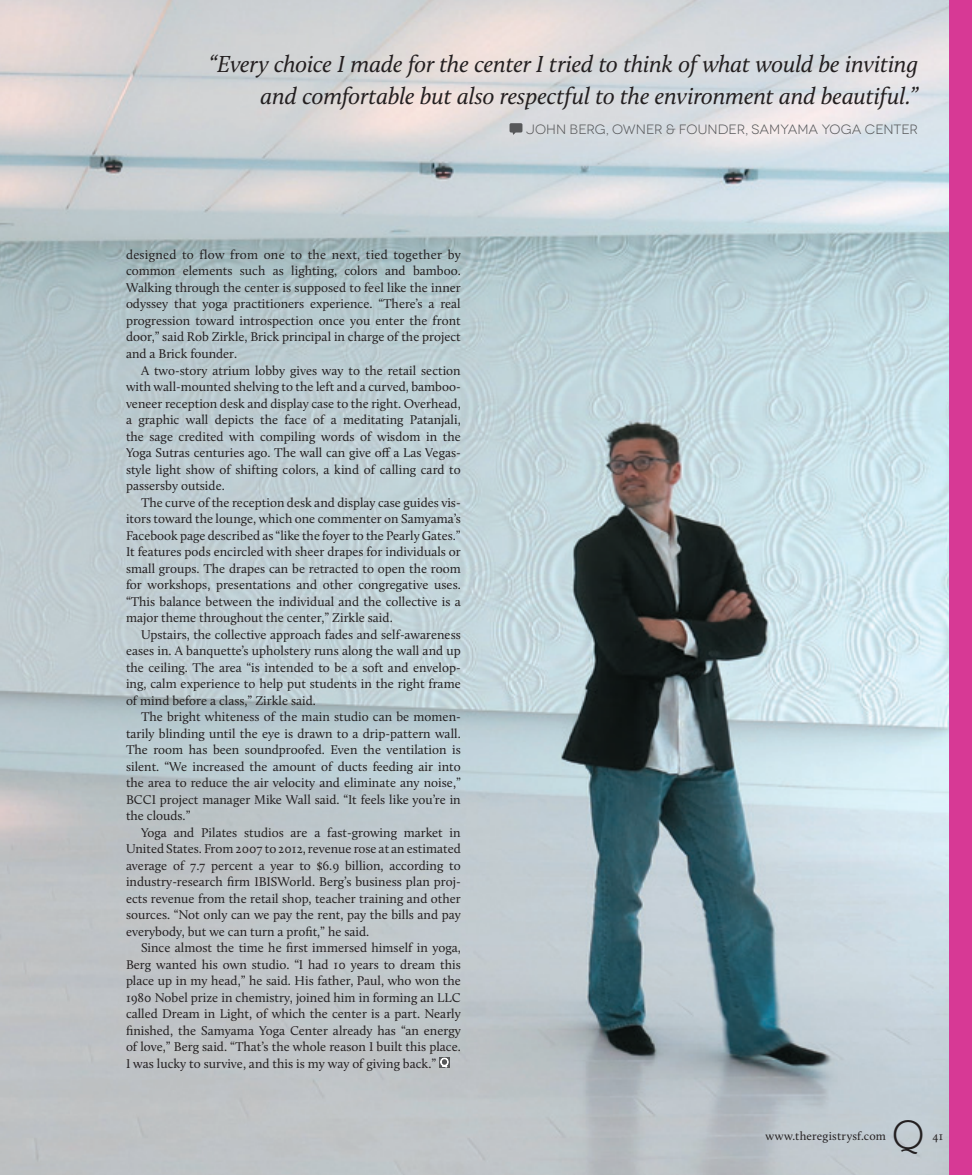
<style>
.page{position:relative;width:972px;height:1175px;background:#fff}
.page>*{position:absolute;margin:0;border:0;box-sizing:border-box;transform-origin:0 0}
.t1{font:300 42px "Rockwell";color:#231f20}
.pullquote{font:italic 24px/31.5px "Calluna";letter-spacing:-.01em;color:#231f20;text-align:right}
.pullquote_CREDIT{font:13.5px "Novecentowide";color:#57585a}
.body_text{font:13.2px/16.5px "Calluna";color:#231f20;text-align:justify}
.t2{font:12px "Calluna";letter-spacing:.015em;color:#231f20}
</style>
<div class="page">
<img style="left:0;top:0;width:950px;height:1174px">
<svg style="left:439px;top:1057px;width:11px;height:10px"></svg>
<svg style="left:440px;top:1057px;width:8px;height:10px"></svg>
<svg style="left:510px;top:123px;width:12px;height:12px"></svg>
<div style="left:950px;top:0;width:22px;height:1174px;background:#d73995"></div>
<p class="pullquote" style="left:209px;top:48px;width:711px">“Every choice I made for the center I tried to think of what would be inviting and comfortable but also respectful to the environment and beautiful.”</p>
<p class="pullquote_CREDIT" style="left:526px;top:121px;width:393px">JOHN BERG, OWNER &amp; FOUNDER, SAMYAMA YOGA CENTER</p>
<p class="body_text" style="left:126px;top:246px;width:336px">designed to flow from one to the next, tied together by common elements such as lighting, colors and bamboo.<br>Walking through the center is supposed to feel like the inner odyssey that yoga practitioners experience. “There’s a real progression toward introspection once you enter the front door,” said Rob Zirkle, Brick principal in charge of the project and a Brick founder.</p>
<p class="body_text" style="left:126px;top:362px;width:336px;text-indent:15px">A two-story atrium lobby gives way to the retail section with wall-mounted shelving to the left and a curved, bamboo&shy;veneer reception desk and display case to the right. Overhead, a graphic wall depicts the face of a meditating Patanjali, the sage credited with compiling words of wisdom in the Yoga Sutras centuries ago. The wall can give off a Las Vegas&shy;style light show of shifting colors, a kind of calling card to passersby outside.</p>
<p class="body_text" style="left:126px;top:494px;width:336px;text-indent:15px">The curve of the reception desk and display case guides vis&shy;itors toward the lounge, which one commenter on Samyama’s Facebook page described as “like the foyer to the Pearly Gates.” It features pods encircled with sheer drapes for individuals or small groups. The drapes can be retracted to open the room for workshops, presentations and other congregative uses. “This balance between the individual and the collective is a major theme throughout the center,” Zirkle said.</p>
<p class="body_text" style="left:126px;top:626px;width:336px;text-indent:15px">Upstairs, the collective approach fades and self-awareness eases in. A banquette’s upholstery runs along the wall and up the ceiling. The area “is intended to be a soft and envelop&shy;ing, calm experience to help put students in the right frame of mind before a class,” Zirkle said.</p>
<p class="body_text" style="left:126px;top:708px;width:336px;text-indent:15px">The bright whiteness of the main studio can be momen&shy;tarily blinding until the eye is drawn to a drip-pattern wall.<br>The room has been soundproofed. Even the ventilation is silent. “We increased the amount of ducts feeding air into the area to reduce the air velocity and eliminate any noise,” BCCI project manager Mike Wall said. “It feels like you’re in the clouds.”</p>
<p class="body_text" style="left:126px;top:824px;width:336px;text-indent:15px">Yoga and Pilates studios are a fast-growing market in United States. From 2007 to 2012, revenue rose at an estimated average of 7.7 percent a year to $6.9 billion, according to industry-research firm IBISWorld. Berg’s business plan proj&shy;ects revenue from the retail shop, teacher training and other sources. “Not only can we pay the rent, pay the bills and pay everybody, but we can turn a profit,” he said.</p>
<p class="body_text" style="left:126px;top:939px;width:336px;text-indent:15px">Since almost the time he first immersed himself in yoga, Berg wanted his own studio. “I had 10 years to dream this place up in my head,” he said. His father, Paul, who won the 1980 Nobel prize in chemistry, joined him in forming an LLC called Dream in Light, of which the center is a part. Nearly finished, the Samyama Yoga Center already has “an energy of love,” Berg said. “That’s the whole reason I built this place.<br>I was lucky to survive, and this is my way of giving back.”</p>
<p class="t2" style="left:765px;top:1128px;width:122px">www.theregistrysf.com</p>
<h1 class="t1" style="left:892px;top:1110px;width:34px">Q</h1>
<p class="t2" style="left:933px;top:1128px;width:12px">41</p>
</div>
